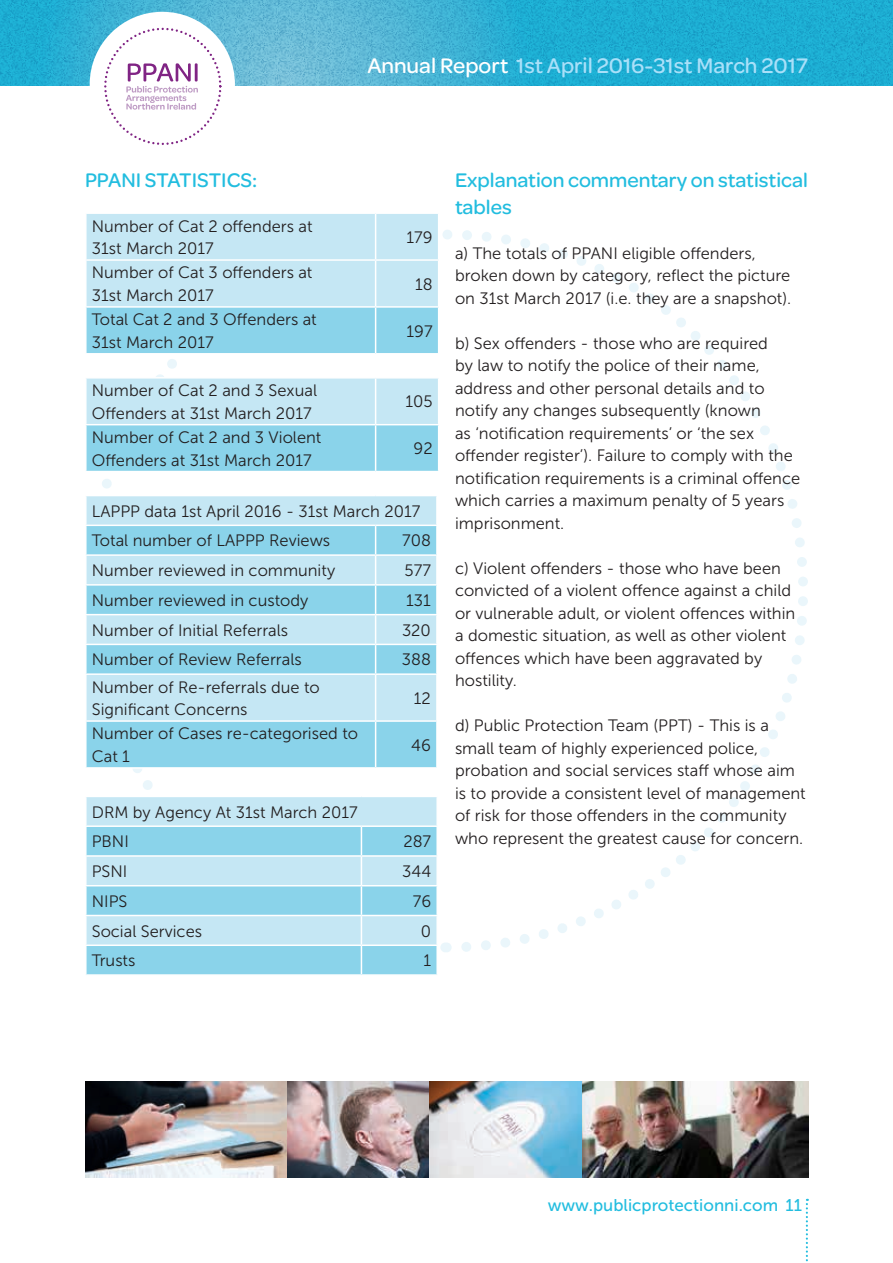
<style>
.page{position:relative;width:893px;height:1263px;background:#fff}
.page>*{position:absolute;margin:0;border:0;box-sizing:border-box;transform-origin:0 0}
.t1{font:500 22.5px "Omnes";color:#aae0f9}
.P_subhead{font:500 21px/27px "Omnes";color:#22bddf}
.t2{font:16.95px "Museo Sans 500";color:#22bddf}
.P_body_copy{font:16.5px/22.5px "Museo Sans 300";color:#231f20}
.s1{color:#fff}
</style>
<div class="page">
<img style="left:1px;top:0;width:892px;height:85px">
<div style="left:90px;top:12px;width:145px;height:145px;background:#fff;border-radius:50%"></div>
<div style="left:104px;top:28px;width:117px;height:117px;border:2px dashed #802484;border-radius:50%"></div>
<svg style="left:126px;top:63px;width:72px;height:47px"></svg>
<svg style="left:0;top:0;width:1px;height:85px"></svg>
<svg style="left:806px;top:1199px;width:2px;height:63px"></svg>
<svg style="left:102px;top:230px;width:706px;height:722px"></svg>
<img style="left:429px;top:1081px;width:379px;height:97px">
<img style="left:85px;top:1081px;width:344px;height:97px">
<svg style="left:87px;top:214px;width:351px;height:139px"></svg>
<hr style="left:375px;top:214px;width:1px;height:45px;background:#fff">
<hr style="left:438px;top:214px;width:1px;height:45px;background:#fff">
<hr style="left:85px;top:259px;width:291px;height:2px;background:#fff">
<hr style="left:376px;top:259px;width:63px;height:2px;background:#fff">
<hr style="left:375px;top:261px;width:1px;height:45px;background:#fff">
<hr style="left:438px;top:261px;width:1px;height:45px;background:#fff">
<hr style="left:85px;top:306px;width:291px;height:2px;background:#fff">
<hr style="left:376px;top:306px;width:63px;height:2px;background:#fff">
<hr style="left:375px;top:308px;width:1px;height:45px;background:#fff">
<hr style="left:438px;top:308px;width:1px;height:45px;background:#fff">
<hr style="left:85px;top:353px;width:291px;height:2px;background:#fff">
<hr style="left:376px;top:353px;width:63px;height:2px;background:#fff">
<svg style="left:87px;top:379px;width:351px;height:92px"></svg>
<hr style="left:85px;top:377px;width:291px;height:2px;background:#fff">
<hr style="left:376px;top:377px;width:63px;height:2px;background:#fff">
<hr style="left:375px;top:379px;width:1px;height:45px;background:#fff">
<hr style="left:438px;top:379px;width:1px;height:45px;background:#fff">
<hr style="left:85px;top:424px;width:291px;height:1px;background:#fff">
<hr style="left:376px;top:424px;width:63px;height:1px;background:#fff">
<hr style="left:375px;top:425px;width:1px;height:46px;background:#fff">
<hr style="left:438px;top:425px;width:1px;height:46px;background:#fff">
<hr style="left:85px;top:471px;width:291px;height:1px;background:#fff">
<hr style="left:376px;top:471px;width:63px;height:1px;background:#fff">
<div style="left:87px;top:496px;width:349px;height:29px;background:#c5e7f4"></div>
<svg style="left:87px;top:526px;width:349px;height:241px;fill:#8ad3ea"></svg>
<hr style="left:85px;top:495px;width:291px;height:1px;background:#fff">
<hr style="left:376px;top:495px;width:62px;height:1px;background:#fff">
<hr style="left:436px;top:496px;width:2px;height:29px;background:#fff">
<hr style="left:85px;top:525px;width:291px;height:1px;background:#fff">
<hr style="left:376px;top:525px;width:62px;height:1px;background:#fff">
<hr style="left:436px;top:526px;width:2px;height:28px;background:#fff">
<hr style="left:85px;top:554px;width:291px;height:2px;background:#fff">
<hr style="left:376px;top:554px;width:62px;height:2px;background:#fff">
<hr style="left:436px;top:556px;width:2px;height:28px;background:#fff">
<hr style="left:85px;top:584px;width:291px;height:2px;background:#fff">
<hr style="left:376px;top:584px;width:62px;height:2px;background:#fff">
<hr style="left:436px;top:586px;width:2px;height:28px;background:#fff">
<hr style="left:85px;top:614px;width:291px;height:1px;background:#fff">
<hr style="left:376px;top:614px;width:62px;height:1px;background:#fff">
<hr style="left:436px;top:615px;width:2px;height:29px;background:#fff">
<hr style="left:85px;top:644px;width:291px;height:1px;background:#fff">
<hr style="left:376px;top:644px;width:62px;height:1px;background:#fff">
<svg style="left:375px;top:526px;width:1px;height:147px"></svg>
<hr style="left:436px;top:645px;width:2px;height:28px;background:#fff">
<hr style="left:85px;top:673px;width:291px;height:2px;background:#fff">
<hr style="left:376px;top:673px;width:62px;height:2px;background:#fff">
<hr style="left:375px;top:675px;width:1px;height:45px;background:#fff">
<hr style="left:436px;top:675px;width:2px;height:45px;background:#fff">
<hr style="left:85px;top:720px;width:291px;height:2px;background:#fff">
<hr style="left:376px;top:720px;width:62px;height:2px;background:#fff">
<hr style="left:375px;top:722px;width:1px;height:45px;background:#fff">
<hr style="left:436px;top:722px;width:2px;height:45px;background:#fff">
<hr style="left:85px;top:767px;width:291px;height:2px;background:#fff">
<hr style="left:376px;top:767px;width:62px;height:2px;background:#fff">
<div style="left:87px;top:797px;width:349px;height:28px;background:#c5e7f4"></div>
<svg style="left:87px;top:827px;width:349px;height:147px;fill:#8ad3ea"></svg>
<hr style="left:85px;top:796px;width:276px;height:1px;background:#fff">
<hr style="left:361px;top:796px;width:77px;height:1px;background:#fff">
<hr style="left:436px;top:797px;width:2px;height:28px;background:#fff">
<hr style="left:85px;top:825px;width:276px;height:2px;background:#fff">
<hr style="left:361px;top:825px;width:77px;height:2px;background:#fff">
<hr style="left:436px;top:827px;width:2px;height:28px;background:#fff">
<hr style="left:85px;top:855px;width:276px;height:2px;background:#fff">
<hr style="left:361px;top:855px;width:77px;height:2px;background:#fff">
<hr style="left:436px;top:857px;width:2px;height:28px;background:#fff">
<hr style="left:85px;top:885px;width:276px;height:1px;background:#fff">
<hr style="left:361px;top:885px;width:77px;height:1px;background:#fff">
<hr style="left:436px;top:886px;width:2px;height:29px;background:#fff">
<hr style="left:85px;top:915px;width:276px;height:1px;background:#fff">
<hr style="left:361px;top:915px;width:77px;height:1px;background:#fff">
<hr style="left:436px;top:916px;width:2px;height:28px;background:#fff">
<hr style="left:85px;top:944px;width:276px;height:2px;background:#fff">
<hr style="left:361px;top:944px;width:77px;height:2px;background:#fff">
<svg style="left:361px;top:827px;width:1px;height:147px"></svg>
<hr style="left:436px;top:946px;width:2px;height:28px;background:#fff">
<h1 class="t1" style="left:367px;top:53px;width:442px"><span class="s1">Annual Report</span> 1st April 2016-31st March 2017</h1>
<p class="P_subhead" style="left:85px;top:166px;width:174px">PPANI STATISTICS:</p>
<p class="P_body_copy" style="left:92px;top:215px;width:222px">Number of Cat 2 offenders at</p>
<p class="P_body_copy" style="left:92px;top:237px;width:123px">31st March 2017</p>
<p class="P_body_copy" style="left:92px;top:262px;width:222px">Number of Cat 3 offenders at</p>
<p class="P_body_copy" style="left:92px;top:284px;width:123px">31st March 2017</p>
<p class="P_body_copy" style="left:92px;top:308px;width:227px">Total Cat 2 and 3 Offenders at</p>
<p class="P_body_copy" style="left:92px;top:331px;width:123px">31st March 2017</p>
<p class="P_body_copy" style="left:407px;top:226px;width:28px">179</p>
<p class="P_body_copy" style="left:415px;top:273px;width:19px">18</p>
<p class="P_body_copy" style="left:407px;top:320px;width:28px">197</p>
<p class="P_body_copy" style="left:92px;top:379px;width:227px">Number of Cat 2 and 3 Sexual<br>Offenders at 31st March 2017</p>
<p class="P_body_copy" style="left:405px;top:391px;width:29px">105</p>
<p class="P_body_copy" style="left:92px;top:426px;width:231px">Number of Cat 2 and 3 Violent<br>Offenders at 31st March 2017</p>
<p class="P_body_copy" style="left:413px;top:437px;width:21px">92</p>
<p class="P_body_copy" style="left:92px;top:500px;width:330px">LAPPP data 1st April 2016 - 31st March 2017</p>
<p class="P_body_copy" style="left:92px;top:530px;width:240px">Total number of LAPPP Reviews</p>
<p class="P_body_copy" style="left:402px;top:530px;width:30px">708</p>
<p class="P_body_copy" style="left:92px;top:559px;width:245px">Number reviewed in community</p>
<p class="P_body_copy" style="left:405px;top:559px;width:28px">577</p>
<p class="P_body_copy" style="left:92px;top:589px;width:218px">Number reviewed in custody</p>
<p class="P_body_copy" style="left:406px;top:589px;width:26px">131</p>
<p class="P_body_copy" style="left:92px;top:619px;width:198px">Number of Initial Referrals</p>
<p class="P_body_copy" style="left:402px;top:619px;width:30px">320</p>
<p class="P_body_copy" style="left:92px;top:649px;width:211px">Number of Review Referrals</p>
<p class="P_body_copy" style="left:402px;top:649px;width:31px">388</p>
<p class="P_body_copy" style="left:92px;top:676px;width:230px">Number of Re-referrals due to<br>Significant Concerns</p>
<p class="P_body_copy" style="left:414px;top:687px;width:19px">12</p>
<p class="P_body_copy" style="left:92px;top:723px;width:268px">Number of Cases re-categorised to<br>Cat 1</p>
<p class="P_body_copy" style="left:411px;top:734px;width:21px">46</p>
<p class="P_body_copy" style="left:92px;top:801px;width:267px">DRM by Agency At 31st March 2017</p>
<p class="P_body_copy" style="left:92px;top:830px;width:39px">PBNI</p>
<p class="P_body_copy" style="left:403px;top:830px;width:29px">287</p>
<p class="P_body_copy" style="left:92px;top:860px;width:37px">PSNI</p>
<p class="P_body_copy" style="left:402px;top:860px;width:30px">344</p>
<p class="P_body_copy" style="left:92px;top:890px;width:37px">NIPS</p>
<p class="P_body_copy" style="left:413px;top:890px;width:20px">76</p>
<p class="P_body_copy" style="left:92px;top:920px;width:112px">Social Services</p>
<p class="P_body_copy" style="left:421px;top:920px;width:12px">0</p>
<p class="P_body_copy" style="left:92px;top:949px;width:45px">Trusts</p>
<p class="P_body_copy" style="left:424px;top:949px;width:9px">1</p>
<p class="P_subhead" style="left:455px;top:166px;width:354px">Explanation commentary on statistical tables</p>
<p class="P_body_copy" style="left:455px;top:242px;width:338px">a) The totals of PPANI eligible offenders, broken down by category, reflect the picture on 31st March 2017 (i.e. they are a snapshot).</p>
<p class="P_body_copy" style="left:455px;top:332px;width:347px">b) Sex offenders - those who are required<br>by law to notify the police of their name, address and other personal details and to notify any changes subsequently (known<br>as ‘notification requirements’ or ‘the sex offender register’). Failure to comply with the notification requirements is a criminal offence which carries a maximum penalty of 5 years imprisonment.</p>
<p class="P_body_copy" style="left:455px;top:557px;width:342px">c) Violent offenders - those who have been convicted of a violent offence against a child or vulnerable adult, or violent offences within a domestic situation, as well as other violent offences which have been aggravated by hostility.</p>
<p class="P_body_copy" style="left:455px;top:715px;width:352px">d) Public Protection Team (PPT) - This is a small team of highly experienced police, probation and social services staff whose aim is to provide a consistent level of management of risk for those offenders in the community who represent the greatest cause for concern.</p>
<p class="t2" style="left:548px;top:1195px;width:256px">www.publicprotectionni.com 11</p>
</div>
